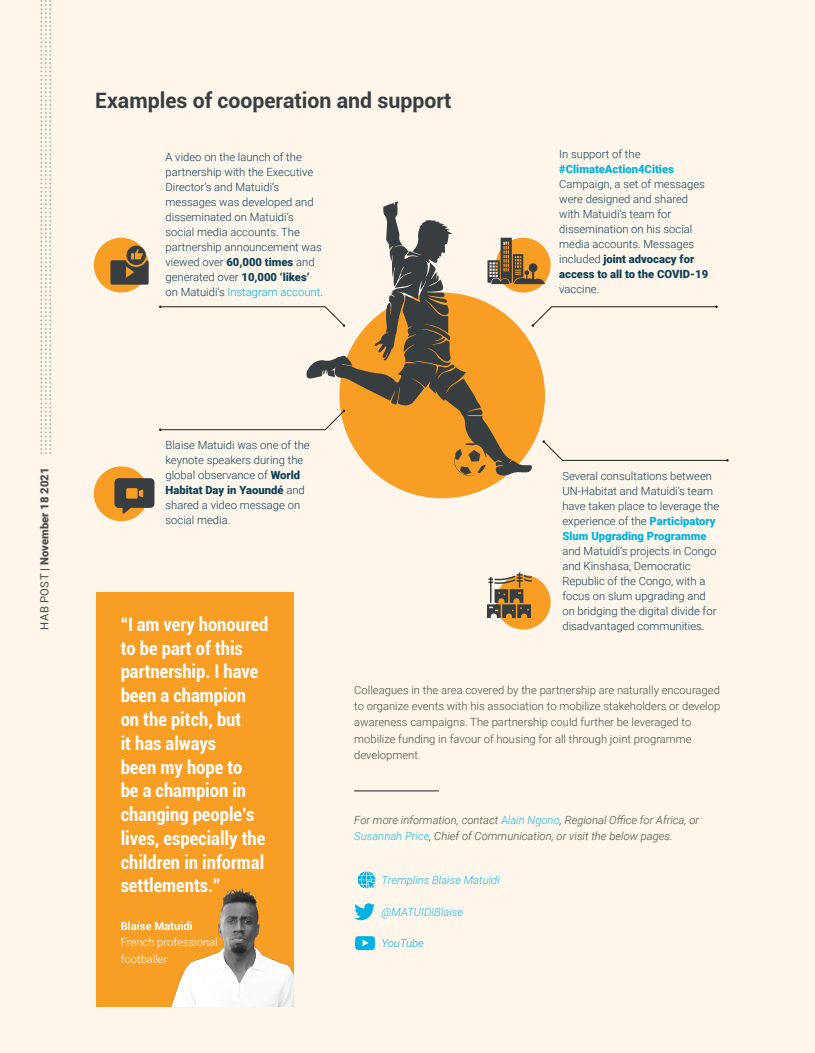
<style>
.page{position:relative;width:815px;height:1053px;background:#fff}
.page>*{position:absolute;margin:0;border:0;box-sizing:border-box;transform-origin:0 0}
.t1{font:700 21.25px "Roboto";color:#383d40}
.t2{font:700 condensed 18.75px/23.8px "Roboto";color:#fff}
.t3{font:300 11.25px/15px "Roboto";color:#0e4056}
.Bodytext{font:300 11.25px/16.2px "Roboto";color:#4b4c4d}
.Bodytext-2{font:italic 300 11.25px/16.2px "Roboto";color:#4b4c4d}
.BodyText2{font:italic 300 11.25px "Roboto";color:#1bbbe6}
.Body_-_Staff{font:300 11.25px/16.2px "Roboto";color:#fff}
.t4{font:900 11.25px "Roboto";color:#4b4c4d}
.Body_-_Staff-2{font:700 11.25px "Roboto";color:#fff}
.BodyText2-2{font:italic 300 11.25px "Roboto";color:#00b2e3}
.s1{font-weight:900}
.s2{color:#00b2e3}
.s3{font-weight:900;color:#00b2e3}
.s4{font-weight:400}
.s5{color:#1bbbe6}
</style>
<div class="page">
<div style="left:0;top:0;width:815px;height:1052px;background:#fef6ea"></div>
<hr style="left:354px;top:790px;width:85px;height:1px;background:#231f20">
<div style="left:96px;top:592px;width:197px;height:414px;background:#f89e24"></div>
<img style="left:171px;top:887px;width:122px;height:119px">
<div style="left:339px;top:292px;width:206px;height:206px;background:#f89e24;border-radius:50%"></div>
<svg style="left:306px;top:201px;width:226px;height:275px"></svg>
<svg style="left:453px;top:449px;width:33px;height:27px"></svg>
<svg style="left:159px;top:305px;width:186px;height:22px"></svg>
<svg style="left:159px;top:409px;width:186px;height:22px"></svg>
<svg style="left:532px;top:305px;width:186px;height:22px"></svg>
<div style="left:94px;top:238px;width:55px;height:54px;background:#f89e24;border-radius:50%"></div>
<div style="left:94px;top:466px;width:55px;height:55px;background:#f89e24;border-radius:50%"></div>
<svg style="left:496px;top:238px;width:55px;height:54px"></svg>
<svg style="left:542px;top:440px;width:187px;height:21px"></svg>
<div style="left:496px;top:574px;width:55px;height:55px;background:#f89e24;border-radius:50%"></div>
<svg style="left:358px;top:871px;width:17px;height:17px"></svg>
<svg style="left:354px;top:903px;width:21px;height:17px"></svg>
<svg style="left:355px;top:936px;width:20px;height:14px"></svg>
<svg style="left:110px;top:246px;width:39px;height:38px"></svg>
<svg style="left:114px;top:478px;width:40px;height:36px"></svg>
<svg style="left:488px;top:238px;width:57px;height:46px;background:#aa834d"></svg>
<svg style="left:487px;top:572px;width:45px;height:46px"></svg>
<svg style="left:40px;top:0;width:11px;height:454px"></svg>
<h2 class="t1" style="left:95px;top:86px;width:358px">Examples of cooperation and support</h2>
<p class="t3" style="left:166px;top:149px;width:159px">A video on the launch of the partnership with the Executive<br>Director’s and Matuidi’s messages was developed and disseminated on Matuidi’s social media accounts. The partnership announcement was viewed over <span class="s1">60,000 times</span> and generated over <span class="s1">10,000 ‘likes’ </span>on Matuidi’s <span class="s2">Instagram account</span>.</p>
<p class="t3" style="left:559px;top:145px;width:151px">In support of the <span class="s3">#ClimateAction4Cities<br></span>Campaign, a set of messages were designed and shared with Matuidi’s team for dissemination on his social media accounts. Messages included <span class="s1">joint advocacy for access to all to the COVID-19 </span>vaccine.</p>
<p class="t4" style="left:37px;top:629px;width:163px;rotate:-90deg"><span class="s4">HAB POST</span> | November 18 2021</p>
<p class="t3" style="left:166px;top:437px;width:146px">Blaise Matuidi was one of the keynote speakers during the global observance of <span class="s1">World<br>Habitat Day in Yaoundé</span> and shared a video message on social media.</p>
<p class="t2" style="left:121px;top:611px;width:149px">“I am very honoured to be part of this partnership. I have been a champion on the pitch, but<br>it has always<br>been my hope to<br>be a champion in changing people’s lives, especially the children in informal settlements.”</p>
<p class="Body_-_Staff-2" style="left:121px;top:918px;width:74px">Blaise Matuidi</p>
<p class="Body_-_Staff" style="left:121px;top:933px;width:99px">French professional footballer</p>
<p class="t3" style="left:562px;top:467px;width:158px">Several consultations between<br>UN-Habitat and Matuidi’s team have taken place to leverage the experience of the <span class="s3">Participatory<br>Slum Upgrading Programme </span>and Matuidi’s projects in Congo and Kinshasa, Democratic<br>Republic of the Congo, with a focus on slum upgrading and on bridging the digital divide for disadvantaged communities.</p>
<p class="Bodytext" style="left:354px;top:681px;width:367px">Colleagues in the area covered by the partnership are naturally encouraged to organize events with his association to mobilize stakeholders or develop awareness campaigns. The partnership could further be leveraged to mobilize funding in favour of housing for all through joint programme development.</p>
<p class="Bodytext-2" style="left:354px;top:811px;width:346px">For more information, contact <span class="s5">Alain Ngono</span>, Regional Office for Africa, or<br><span class="s5">Susannah Price</span>, Chief of Communication, or visit the below pages.</p>
<p class="BodyText2" style="left:382px;top:872px;width:120px">Tremplins Blaise Matuidi</p>
<p class="BodyText2" style="left:382px;top:904px;width:83px">@MATUIDIBlaise</p>
<p class="BodyText2-2" style="left:382px;top:935px;width:44px">YouTube</p>
</div>
